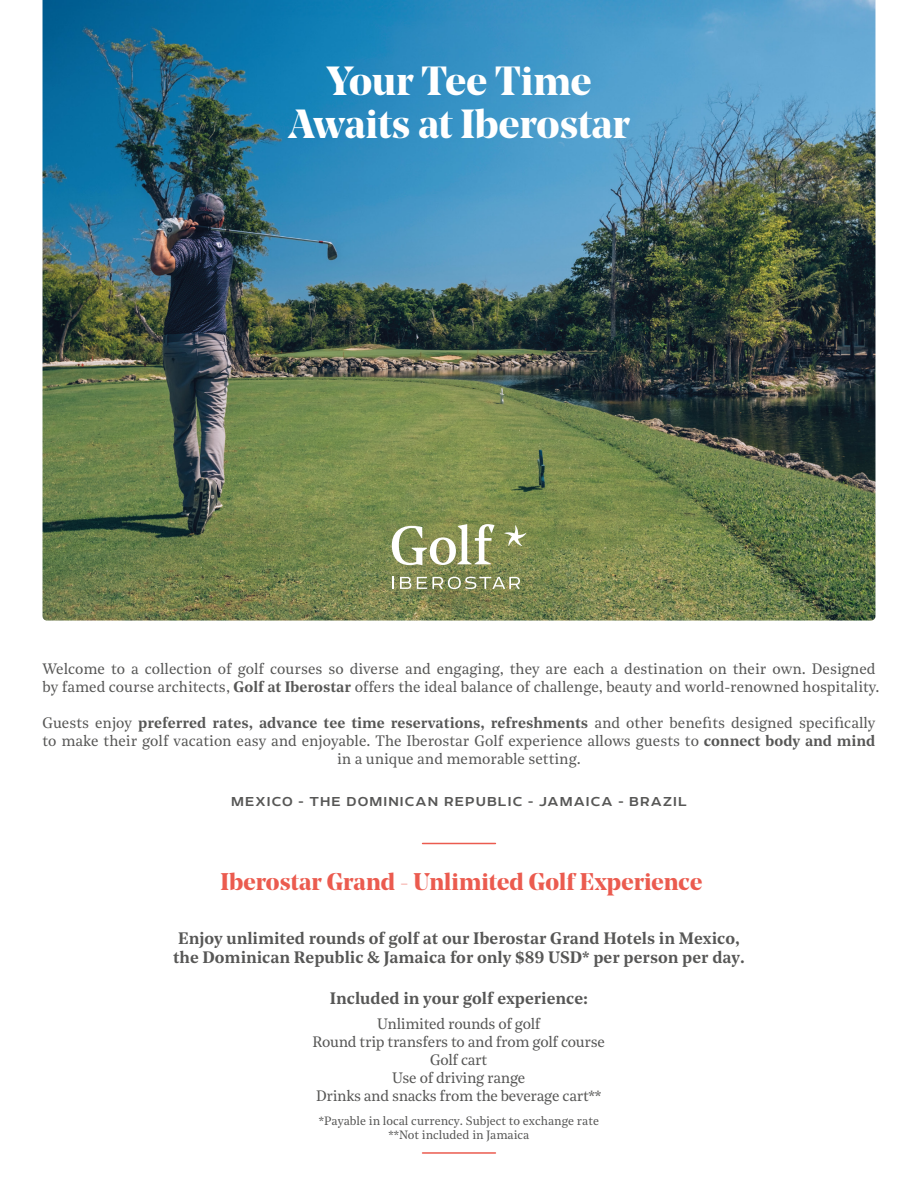
<style>
.page{position:relative;width:918px;height:1188px;background:#fff}
.page>*{position:absolute;margin:0;border:0;box-sizing:border-box;transform-origin:0 0}
.t1{font:700 40.5px/42.9px "Noe Display";color:#fff;text-align:center}
.t2{font:700 24px "Noe Display";letter-spacing:.005em;color:#eb5b4f}
.t3{font:600 16.5px/19.8px "Noe Text";color:#575756;text-align:center}
.t4{font:15px/18px "Noe Text";color:#575756}
.t5{font:15px/18px "Noe Text";letter-spacing:-.02em;color:#575756;text-align:center}
.t6{font:500 15px "Echoes Sans";letter-spacing:.075em;color:#575756}
.t7{font:12px/14.4px "Noe Text";color:#575756;text-align:center}
.s1{font-weight:600}
</style>
<div class="page">
<img style="left:43px;top:0;width:832px;height:621px">
<svg style="left:504px;top:525px;width:22px;height:21px"></svg>
<svg style="left:417px;top:577px;width:103px;height:12px"></svg>
<svg style="left:400px;top:577px;width:11px;height:12px"></svg>
<svg style="left:392px;top:577px;width:2px;height:12px"></svg>
<svg style="left:392px;top:524px;width:103px;height:41px"></svg>
<hr style="left:423px;top:843px;width:72px;height:1px;background:#eb5b4f">
<hr style="left:423px;top:1152px;width:72px;height:2px;background:#eb5b4f">
<h1 class="t1" style="left:288px;top:59px;width:343px">Your Tee Time<br>Awaits at Iberostar</h1>
<p class="t4" style="left:43px;top:659px;width:838px">Welcome to a collection of golf courses so diverse and engaging, they are each a destination on their own. Designed by famed course architects, <span class="s1">Golf at Iberostar</span> offers the ideal balance of challenge, beauty and world-renowned hospitality.</p>
<p class="t4" style="left:43px;top:713px;width:834px;text-align:center">Guests enjoy <span class="s1">preferred rates, advance tee time reservations, refreshments</span> and other benefits designed specifically to make their golf vacation easy and enjoyable. The Iberostar Golf experience allows guests to <span class="s1">connect body and mind </span>in a unique and memorable setting.</p>
<p class="t6" style="left:231px;top:793px;width:457px">MEXICO - THE DOMINICAN REPUBLIC - JAMAICA - BRAZIL</p>
<h2 class="t2" style="left:220px;top:866px;width:483px">Iberostar Grand - Unlimited Golf Experience</h2>
<p class="t3" style="left:173px;top:927px;width:573px">Enjoy unlimited rounds of golf at our Iberostar Grand Hotels in Mexico, the Dominican Republic &amp; Jamaica for only $89 USD* per person per day.</p>
<p class="t3" style="left:330px;top:987px;width:260px">Included in your golf experience:</p>
<p class="t5" style="left:312px;top:1014px;width:294px">Unlimited rounds of golf<br>Round trip transfers to and from golf course<br>Golf cart<br>Use of driving range<br>Drinks and snacks from the beverage cart**</p>
<p class="t7" style="left:319px;top:1113px;width:282px">*Payable in local currency. Subject to exchange rate **Not included in Jamaica</p>
</div>
